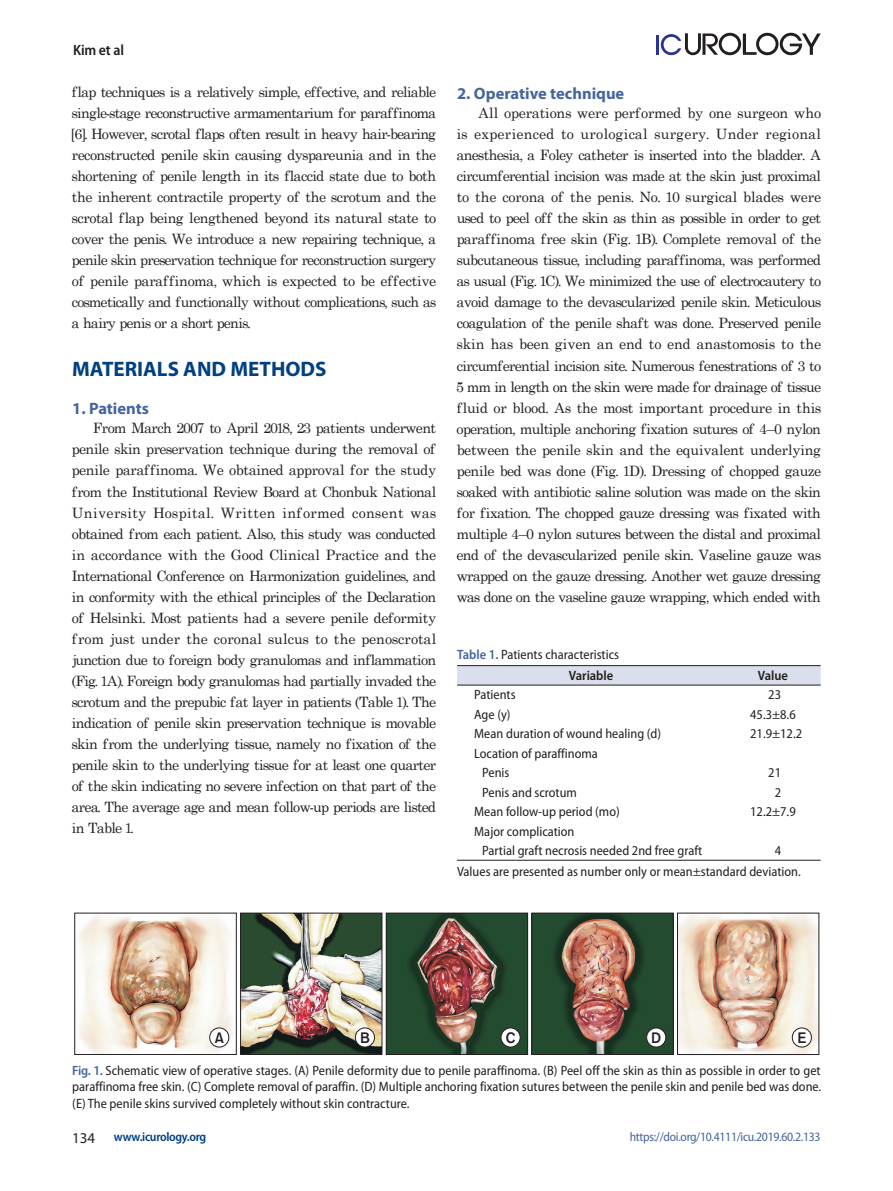
<style>
.page{position:relative;width:893px;height:1191px;background:#fff}
.page>*{position:absolute;margin:0;border:0;box-sizing:border-box;transform-origin:0 0}
.t1{font:700 21px "Myriad Pro";color:#014081}
.t2{font:700 16.5px "Myriad Pro";color:#45659d}
.t3{font:600 semi-condensed 15px "Myriad Pro";letter-spacing:-.01em;color:#231f20}
.t4{font:15px "Gothic 725 BT Bold A";color:#231f20}
.t5{font:15px "Myriad Pro";color:#231f20}
.t6{font:14.25px/21px "Century Schoolbook";letter-spacing:-.05em;color:#231f20;text-align:justify}
.t7{font:semi-condensed 13.5px/16.5px "Myriad Pro";color:#231f20}
.t8{font:600 semi-condensed 13.5px "Myriad Pro";color:#231f20}
.t9{font:semi-condensed 12.75px "Myriad Pro";letter-spacing:-.025em;color:#45659d}
.t10{font:600 semi-condensed 12.75px "Myriad Pro";letter-spacing:-.025em;color:#014081}
.s1{font-weight:600;color:#45659d}
.s2{font-weight:600}
</style>
<div class="page">
<hr style="left:656px;top:35px;width:3px;height:20px;background:#293492">
<svg style="left:661px;top:33px;width:160px;height:22px"></svg>
<img style="left:679px;top:915px;width:138px;height:137px">
<div style="left:792px;top:1028px;width:19px;height:19px;background:#fff;border-radius:50%"></div>
<div style="left:792px;top:1027px;width:20px;height:20px;border:1px solid #231f20;border-radius:50%"></div>
<img style="left:74px;top:912px;width:600px;height:143px">
<div style="left:457px;top:666px;width:364px;height:18px;background:#dadfed"></div>
<hr style="left:457px;top:665px;width:268px;height:1px;background:#231f20">
<hr style="left:725px;top:665px;width:96px;height:1px;background:#231f20">
<hr style="left:457px;top:684px;width:268px;height:1px;background:#231f20">
<hr style="left:725px;top:684px;width:96px;height:1px;background:#231f20">
<hr style="left:457px;top:860px;width:268px;height:1px;background:#231f20">
<hr style="left:725px;top:860px;width:96px;height:1px;background:#231f20">
<p class="t3" style="left:73px;top:41px;width:53px">Kim et al</p>
<p class="t6" style="left:71px;top:80px;width:367px">flap techniques is a relatively simple, effective, and reliable single-stage reconstructive armamentarium for paraffinoma [6]. However, scrotal flaps often result in heavy hair-bearing reconstructed penile skin causing dyspareunia and in the shortening of penile length in its flaccid state due to both the inherent contractile property of the scrotum and the scrotal flap being lengthened beyond its natural state to cover the penis. We introduce a new repairing technique, a penile skin preservation technique for reconstruction surgery of penile paraffinoma, which is expected to be effective cosmetically and functionally without complications, such as a hairy penis or a short penis.</p>
<p class="t1" style="left:72px;top:355px;width:256px">MATERIALS AND METHODS</p>
<p class="t2" style="left:72px;top:398px;width:78px">1. Patients</p>
<p class="t6" style="left:71px;top:416px;width:367px;text-indent:21px">From March 2007 to April 2018, 23 patients underwent penile skin preservation technique during the removal of penile paraffinoma. We obtained approval for the study from the Institutional Review Board at Chonbuk National University Hospital. Written informed consent was obtained from each patient. Also, this study was conducted in accordance with the Good Clinical Practice and the International Conference on Harmonization guidelines, and in conformity with the ethical principles of the Declaration of Helsinki. Most patients had a severe penile deformity from just under the coronal sulcus to the penoscrotal junction due to foreign body granulomas and inflammation (Fig. 1A). Foreign body granulomas had partially invaded the scrotum and the prepubic fat layer in patients (Table 1). The indication of penile skin preservation technique is movable skin from the underlying tissue, namely no fixation of the penile skin to the underlying tissue for at least one quarter of the skin indicating no severe infection on that part of the area. The average age and mean follow-up periods are listed in Table 1.</p>
<p class="t2" style="left:457px;top:83px;width:169px">2. Operative technique</p>
<p class="t6" style="left:456px;top:101px;width:367px;text-indent:22px">All operations were performed by one surgeon who is experienced to urological surgery. Under regional anesthesia, a Foley catheter is inserted into the bladder. A circumferential incision was made at the skin just proximal to the corona of the penis. No. 10 surgical blades were used to peel off the skin as thin as possible in order to get paraffinoma free skin (Fig. 1B). Complete removal of the subcutaneous tissue, including paraffinoma, was performed as usual (Fig. 1C). We minimized the use of electrocautery to avoid damage to the devascularized penile skin. Meticulous coagulation of the penile shaft was done. Preserved penile skin has been given an end to end anastomosis to the circumferential incision site. Numerous fenestrations of 3 to 5 mm in length on the skin were made for drainage of tissue fluid or blood. As the most important procedure in this operation, multiple anchoring fixation sutures of 4–0 nylon between the penile skin and the equivalent underlying penile bed was done (Fig. 1D). Dressing of chopped gauze soaked with antibiotic saline solution was made on the skin for fixation. The chopped gauze dressing was fixated with multiple 4–0 nylon sutures between the distal and proximal end of the devascularized penile skin. Vaseline gauze was wrapped on the gauze dressing. Another wet gauze dressing was done on the vaseline gauze wrapping, which ended with</p>
<p class="t7" style="left:569px;top:643px;width:52px;line-height:21.1px;text-indent:-112px"><span class="s1">Table 1.</span> Patients characteristics<br><span class="s2">Variable</span></p>
<p class="t8" style="left:758px;top:667px;width:32px">Value</p>
<p class="t7" style="left:474px;top:686px;width:43px">Patients</p>
<p class="t7" style="left:768px;top:686px;width:14px">23</p>
<p class="t7" style="left:474px;top:706px;width:38px">Age (y)</p>
<p class="t7" style="left:750px;top:706px;width:47px">45.3±8.6</p>
<p class="t7" style="left:474px;top:725px;width:188px">Mean duration of wound healing (d)</p>
<p class="t7" style="left:750px;top:725px;width:54px">21.9±12.2</p>
<p class="t7" style="left:482px;top:743px;width:117px;line-height:19.5px;text-indent:-8px">Location of paraffinoma<br>Penis</p>
<p class="t7" style="left:768px;top:764px;width:14px">21</p>
<p class="t7" style="left:482px;top:783px;width:96px">Penis and scrotum</p>
<p class="t7" style="left:775px;top:783px;width:8px">2</p>
<p class="t7" style="left:474px;top:803px;width:147px">Mean follow-up period (mo)</p>
<p class="t7" style="left:750px;top:803px;width:47px">12.2±7.9</p>
<p class="t7" style="left:482px;top:821px;width:222px;line-height:19.5px;text-indent:-8px">Major complication<br>Partial graft necrosis needed 2nd free graft</p>
<p class="t7" style="left:457px;top:839px;width:345px;line-height:21.1px;text-indent:318px">4<br>Values are presented as number only or mean±standard deviation.</p>
<p class="t4" style="left:215px;top:1028px;width:11px">A</p>
<p class="t4" style="left:360px;top:1028px;width:11px">B</p>
<p class="t4" style="left:506px;top:1028px;width:11px">C</p>
<p class="t4" style="left:651px;top:1028px;width:12px">D</p>
<p class="t4" style="left:797px;top:1028px;width:11px">E</p>
<p class="t7" style="left:72px;top:1061px;width:751px;text-align:justify"><span class="s1">Fig. 1.</span> Schematic view of operative stages. (A) Penile deformity due to penile paraffinoma. (B) Peel off the skin as thin as possible in order to get paraffinoma free skin. (C) Complete removal of paraffin. (D) Multiple anchoring fixation sutures between the penile skin and penile bed was done. (E) The penile skins survived completely without skin contracture.</p>
<p class="t5" style="left:72px;top:1128px;width:24px">134</p>
<p class="t10" style="left:114px;top:1128px;width:94px">www.icurology.org</p>
<p class="t9" style="left:630px;top:1128px;width:192px">https://doi.org/10.4111/icu.2019.60.2.133</p>
</div>
